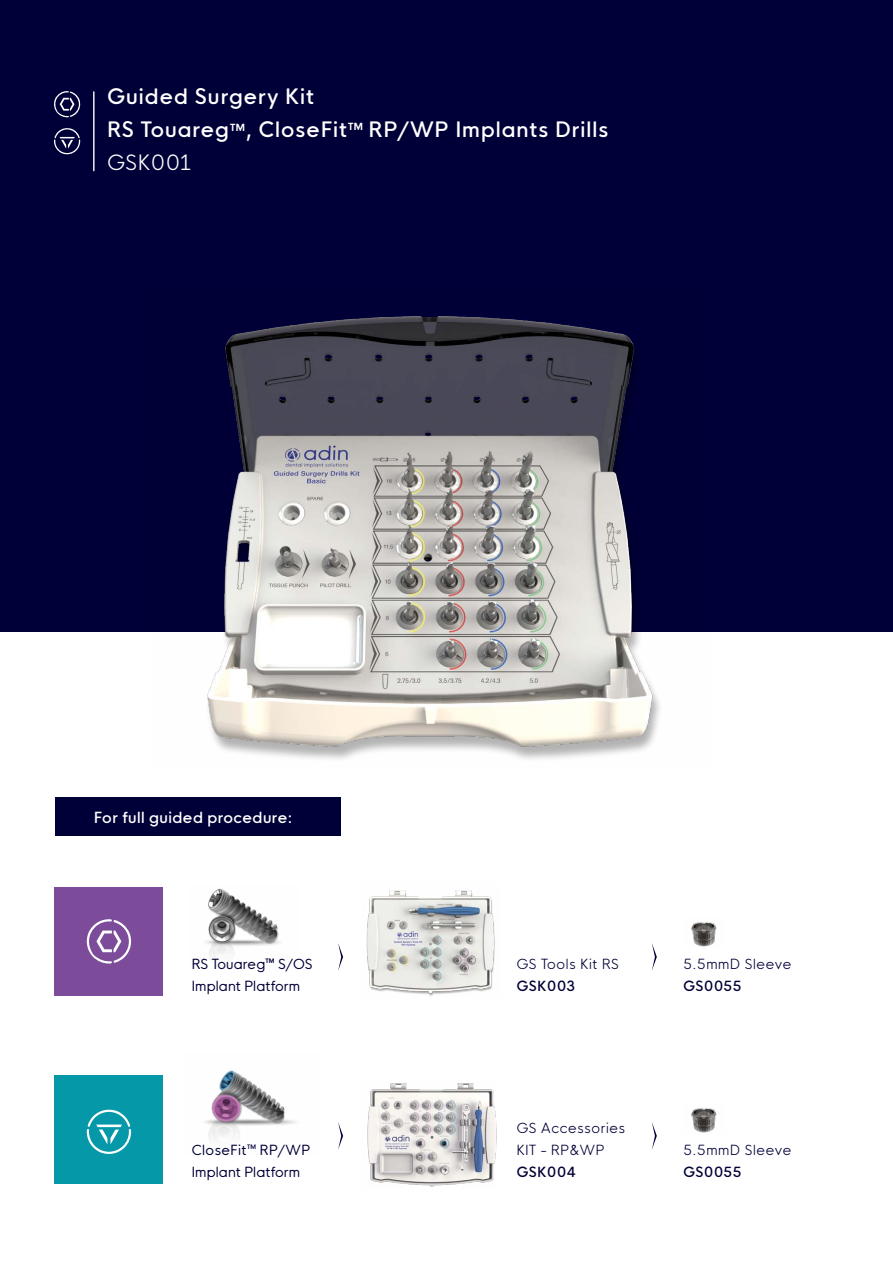
<style>
.page{position:relative;width:893px;height:1263px;background:#fff}
.page>*{position:absolute;margin:0;border:0;box-sizing:border-box;transform-origin:0 0}
.t1{font:20.7px/33px "HK Nova Medium R";letter-spacing:.05em;color:#fff}
.t2{font:20.7px "HK Nova Light R";letter-spacing:.05em;color:#fff}
.t3{font:15px "HK Nova Medium R";letter-spacing:.03em;color:#fff}
.t4{font:13.65px/21.9px "HK Nova Light R";letter-spacing:.05em;color:#000038}
.t5{font:13.65px/21.9px "HK Nova Regular R";letter-spacing:.01em;color:#000038}
.t6{font:13.65px "HK Nova Medium R";letter-spacing:.05em;color:#000038}
.t7{font:13.65px "HK Nova Regular R";letter-spacing:.03em;color:#000038}
.t8{font:6px "HK Nova Bold R";color:#000038}
.t9{font:6px "HK Nova Semi Bold R";color:#000038}
</style>
<div class="page">
<div style="left:0;top:0;width:893px;height:631px;background:#000038"></div>
<svg style="left:54px;top:91px;width:27px;height:26px"></svg>
<svg style="left:54px;top:128px;width:26px;height:27px"></svg>
<hr style="left:93px;top:92px;width:2px;height:79px;background:#fff">
<img style="left:152px;top:316px;width:558px;height:444px">
<svg style="left:338px;top:943px;width:5px;height:28px"></svg>
<svg style="left:338px;top:1122px;width:5px;height:28px"></svg>
<svg style="left:652px;top:1123px;width:5px;height:26px"></svg>
<svg style="left:652px;top:944px;width:5px;height:26px"></svg>
<img style="left:366px;top:890px;width:129px;height:106px">
<img style="left:206px;top:888px;width:74px;height:71px">
<img style="left:205px;top:1070px;width:91px;height:71px">
<img style="left:367px;top:1083px;width:130px;height:104px">
<div style="left:55px;top:797px;width:286px;height:39px;background:#000038"></div>
<img style="left:691px;top:1108px;width:26px;height:25px">
<img style="left:691px;top:922px;width:26px;height:25px">
<div style="left:55px;top:887px;width:108px;height:109px;background:#7c4c9a"></div>
<div style="left:55px;top:1075px;width:108px;height:109px;background:#0498a8"></div>
<svg style="left:86px;top:919px;width:46px;height:44px"></svg>
<svg style="left:87px;top:1109px;width:44px;height:45px"></svg>
<h1 class="t1" style="left:107px;top:77px;width:503px">Guided Surgery Kit<br>RS Touareg<sup>TM</sup>, CloseFit<sup>TM</sup> RP/WP Implants Drills</h1>
<h1 class="t2" style="left:107px;top:145px;width:85px">GSK001</h1>
<p class="t3" style="left:94px;top:804px;width:200px">For full guided procedure:</p>
<p class="t5" style="left:192px;top:952px;width:75px">RS Touareg</p>
<p class="t8" style="left:265px;top:956px;width:11px">TM</p>
<p class="t5" style="left:192px;top:952px;width:122px;text-indent:86px">S/OS<br>Implant Platform</p>
<p class="t4" style="left:517px;top:952px;width:104px">GS Tools Kit RS</p>
<p class="t6" style="left:517px;top:974px;width:60px">GSK003</p>
<p class="t4" style="left:683px;top:952px;width:109px">5.5mmD Sleeve</p>
<p class="t6" style="left:683px;top:974px;width:60px">GS0055</p>
<p class="t4" style="left:517px;top:1115px;width:110px">GS Accessories<br>KIT - RP&amp;WP</p>
<p class="t6" style="left:517px;top:1160px;width:60px">GSK004</p>
<p class="t7" style="left:192px;top:1138px;width:56px">CloseFit</p>
<p class="t9" style="left:247px;top:1141px;width:11px">TM</p>
<p class="t5" style="left:192px;top:1137px;width:120px;text-indent:68px">RP/WP<br>Implant Platform</p>
<p class="t4" style="left:683px;top:1137px;width:109px">5.5mmD Sleeve</p>
<p class="t6" style="left:683px;top:1160px;width:60px">GS0055</p>
</div>
